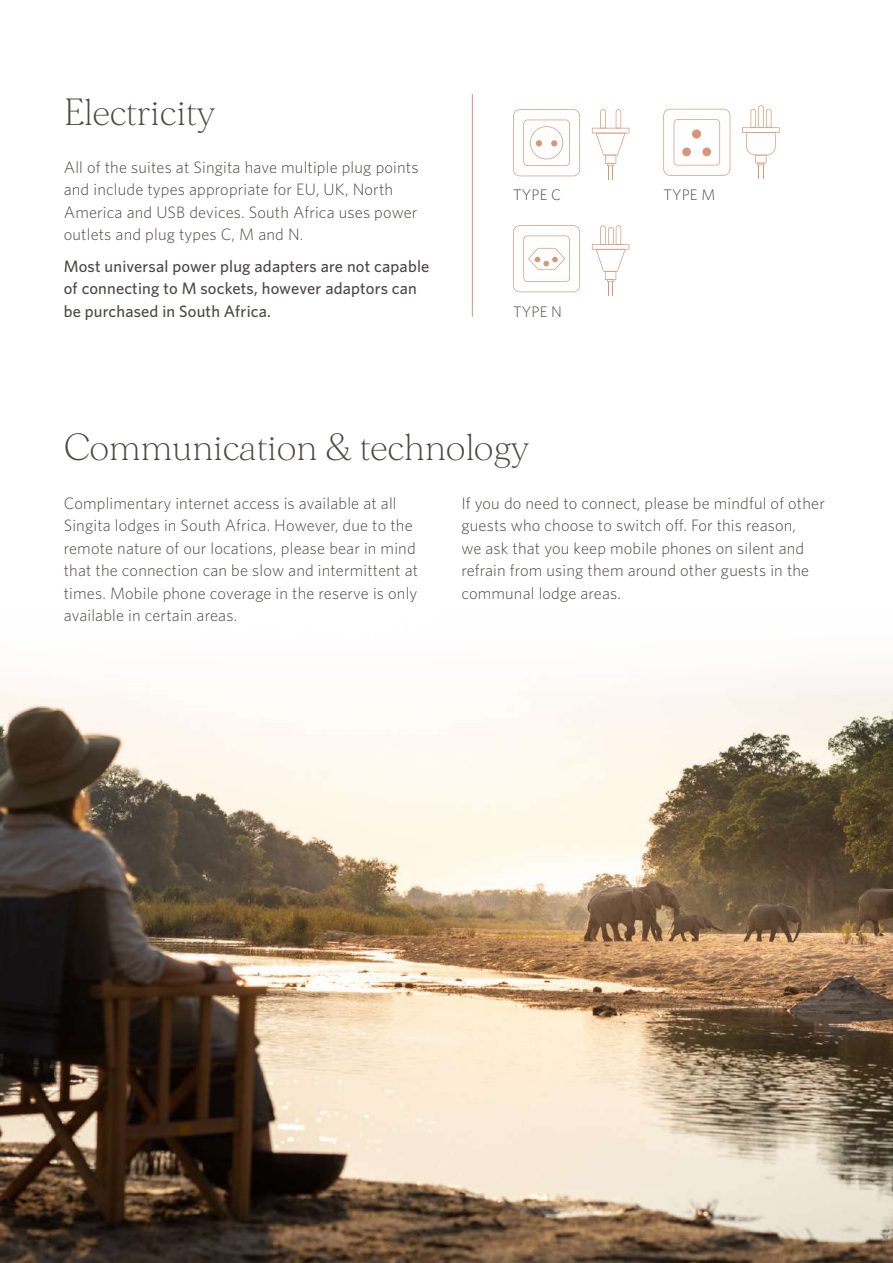
<style>
.page{position:relative;width:893px;height:1263px;background:#fff}
.page>*{position:absolute;margin:0;border:0;box-sizing:border-box;transform-origin:0 0}
.t1{font:200 36px "Morion";color:#4d4945}
.t2{font:300 16.5px/22.5px "Whitney";letter-spacing:.01em;color:#4d4945}
.t3{font:500 16.5px/22.5px "Whitney";letter-spacing:.01em;color:#4d4945}
.t4{font:300 15.3px "Whitney";letter-spacing:.01em;color:#4d4945}
</style>
<div class="page">
<img style="left:0;top:678px;width:893px;height:585px">
<svg style="left:592px;top:109px;width:37px;height:71px"></svg>
<svg style="left:513px;top:109px;width:67px;height:67px"></svg>
<svg style="left:742px;top:105px;width:38px;height:74px"></svg>
<svg style="left:663px;top:109px;width:67px;height:67px"></svg>
<div style="left:682px;top:148px;width:9px;height:8px;background:#d69677;border-radius:50%"></div>
<div style="left:702px;top:148px;width:9px;height:8px;background:#d69677;border-radius:50%"></div>
<div style="left:692px;top:129px;width:9px;height:10px;background:#d69677;border-radius:50%"></div>
<svg style="left:592px;top:225px;width:37px;height:71px"></svg>
<svg style="left:513px;top:225px;width:67px;height:67px"></svg>
<hr style="left:472px;top:94px;width:1px;height:223px;background:#d69677">
<h1 class="t1" style="left:64px;top:92px;width:153px">Electricity</h1>
<p class="t2" style="left:64px;top:155px;width:356px">All of the suites at Singita have multiple plug points and include types appropriate for EU, UK, North America and USB devices. South Africa uses power outlets and plug types C, M and N.</p>
<p class="t3" style="left:64px;top:254px;width:367px">Most universal power plug adapters are not capable of connecting to M sockets, however adaptors can be purchased in South Africa.</p>
<p class="t4" style="left:513px;top:185px;width:49px">TYPE C</p>
<p class="t4" style="left:663px;top:185px;width:54px">TYPE M</p>
<p class="t4" style="left:513px;top:301px;width:50px">TYPE N</p>
<h1 class="t1" style="left:64px;top:427px;width:467px">Communication &amp; technology</h1>
<p class="t2" style="left:64px;top:491px;width:356px">Complimentary internet access is available at all Singita lodges in South Africa. However, due to the remote nature of our locations, please bear in mind that the connection can be slow and intermittent at times. Mobile phone coverage in the reserve is only available in certain areas.</p>
<p class="t2" style="left:461px;top:491px;width:365px">If you do need to connect, please be mindful of other guests who choose to switch off. For this reason,<br>we ask that you keep mobile phones on silent and refrain from using them around other guests in the communal lodge areas.</p>
</div>
